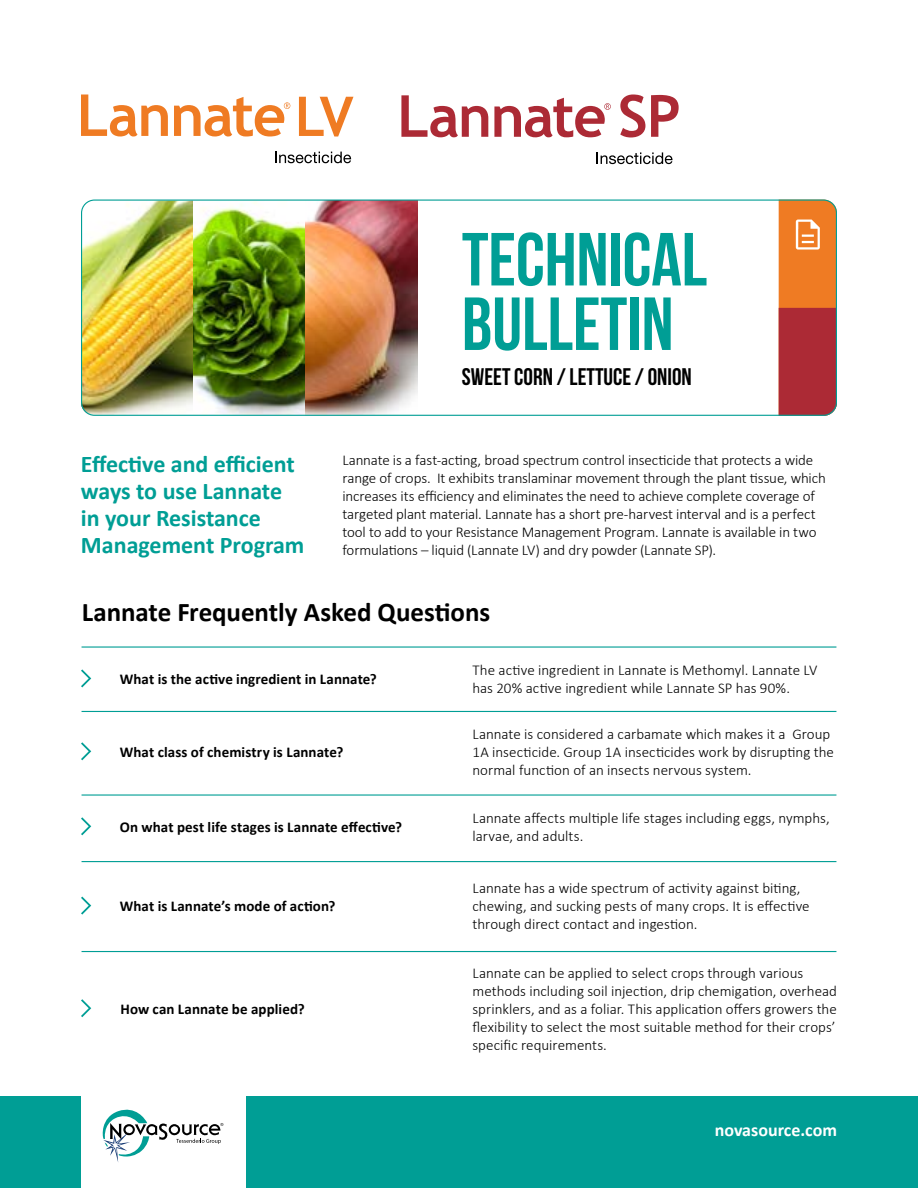
<style>
.page{position:relative;width:918px;height:1188px;background:#fff}
.page>*{position:absolute;margin:0;border:0;box-sizing:border-box;transform-origin:0 0}
.t1{font:700 75px/64.5px "Bebas Neue";color:#009e95}
.t2{font:700 27px "Calibri";letter-spacing:-.005em;color:#000}
.t3{font:700 24px/27px "Calibri";color:#009e95}
.t4{font:700 24px "Bebas Neue";color:#000}
.t5{font:700 18px "Calibri";color:#fff}
.t6{font:300 15px/18px "Calibri";color:#000}
.t7{font:700 15px "Calibri";letter-spacing:.005em;color:#000}
</style>
<div class="page">
<div style="left:0;top:1096px;width:918px;height:92px;background:#009e95"></div>
<div style="left:81px;top:1094px;width:164px;height:94px;background:#fff"></div>
<img style="left:81px;top:200px;width:337px;height:214px">
<svg style="left:102px;top:1109px;width:121px;height:53px"></svg>
<svg style="left:779px;top:200px;width:58px;height:216px;background:#c85835"></svg>
<hr style="left:82px;top:646px;width:754px;height:2px;background:#009e95">
<hr style="left:82px;top:711px;width:754px;height:1px;background:#009e95">
<hr style="left:82px;top:794px;width:754px;height:2px;background:#009e95">
<hr style="left:82px;top:861px;width:754px;height:1px;background:#009e95">
<hr style="left:82px;top:951px;width:754px;height:1px;background:#009e95">
<svg style="left:81px;top:669px;width:10px;height:18px"></svg>
<svg style="left:81px;top:742px;width:10px;height:18px"></svg>
<svg style="left:81px;top:999px;width:10px;height:18px"></svg>
<svg style="left:81px;top:817px;width:10px;height:18px"></svg>
<svg style="left:81px;top:897px;width:10px;height:18px"></svg>
<svg style="left:81px;top:95px;width:87px;height:41px"></svg>
<svg style="left:174px;top:97px;width:116px;height:39px"></svg>
<svg style="left:299px;top:97px;width:54px;height:40px"></svg>
<svg style="left:275px;top:152px;width:76px;height:11px"></svg>
<svg style="left:401px;top:95px;width:87px;height:42px"></svg>
<svg style="left:494px;top:98px;width:117px;height:39px"></svg>
<svg style="left:620px;top:94px;width:25px;height:43px"></svg>
<svg style="left:651px;top:95px;width:28px;height:42px"></svg>
<svg style="left:597px;top:152px;width:76px;height:12px"></svg>
<h1 class="t1" style="left:462px;top:226px;width:247px">TECHNICAL<br>BULLETIN</h1>
<h3 class="t4" style="left:462px;top:363px;width:232px">SWEET CORN / LETTUCE / ONION</h3>
<h3 class="t3" style="left:81px;top:451px;width:225px">Effective and efficient ways to use Lannate in your Resistance<br>Management Program</h3>
<p class="t6" style="left:342px;top:451px;width:485px">Lannate is a fast-acting, broad spectrum control insecticide that protects a wide range of crops. It exhibits translaminar movement through the plant tissue, which increases its efficiency and eliminates the need to achieve complete coverage of targeted plant material. Lannate has a short pre-harvest interval and is a perfect tool to add to your Resistance Management Program. Lannate is available in two formulations – liquid (Lannate LV) and dry powder (Lannate SP).</p>
<h2 class="t2" style="left:82px;top:595px;width:410px">Lannate Frequently Asked Questions</h2>
<p class="t7" style="left:120px;top:670px;width:258px">What is the active ingredient in Lannate?</p>
<p class="t6" style="left:472px;top:661px;width:346px">The active ingredient in Lannate is Methomyl. Lannate LV has 20% active ingredient while Lannate SP has 90%.</p>
<p class="t7" style="left:120px;top:742px;width:225px">What class of chemistry is Lannate?</p>
<p class="t6" style="left:472px;top:725px;width:363px">Lannate is considered a carbamate which makes it a Group<br>1A insecticide. Group 1A insecticides work by disrupting the normal function of an insects nervous system.</p>
<p class="t7" style="left:120px;top:817px;width:284px">On what pest life stages is Lannate effective?</p>
<p class="t6" style="left:472px;top:809px;width:359px">Lannate affects multiple life stages including eggs, nymphs, larvae, and adults.</p>
<p class="t7" style="left:120px;top:897px;width:217px">What is Lannate’s mode of action?</p>
<p class="t7" style="left:120px;top:999px;width:186px">How can Lannate be applied?</p>
<p class="t6" style="left:472px;top:879px;width:339px">Lannate has a wide spectrum of activity against biting, chewing, and sucking pests of many crops. It is effective through direct contact and ingestion.</p>
<p class="t6" style="left:472px;top:964px;width:366px">Lannate can be applied to select crops through various methods including soil injection, drip chemigation, overhead sprinklers, and as a foliar. This application offers growers the flexibility to select the most suitable method for their crops’ specific requirements.</p>
<p class="t5" style="left:715px;top:1118px;width:124px">novasource.com</p>
</div>
